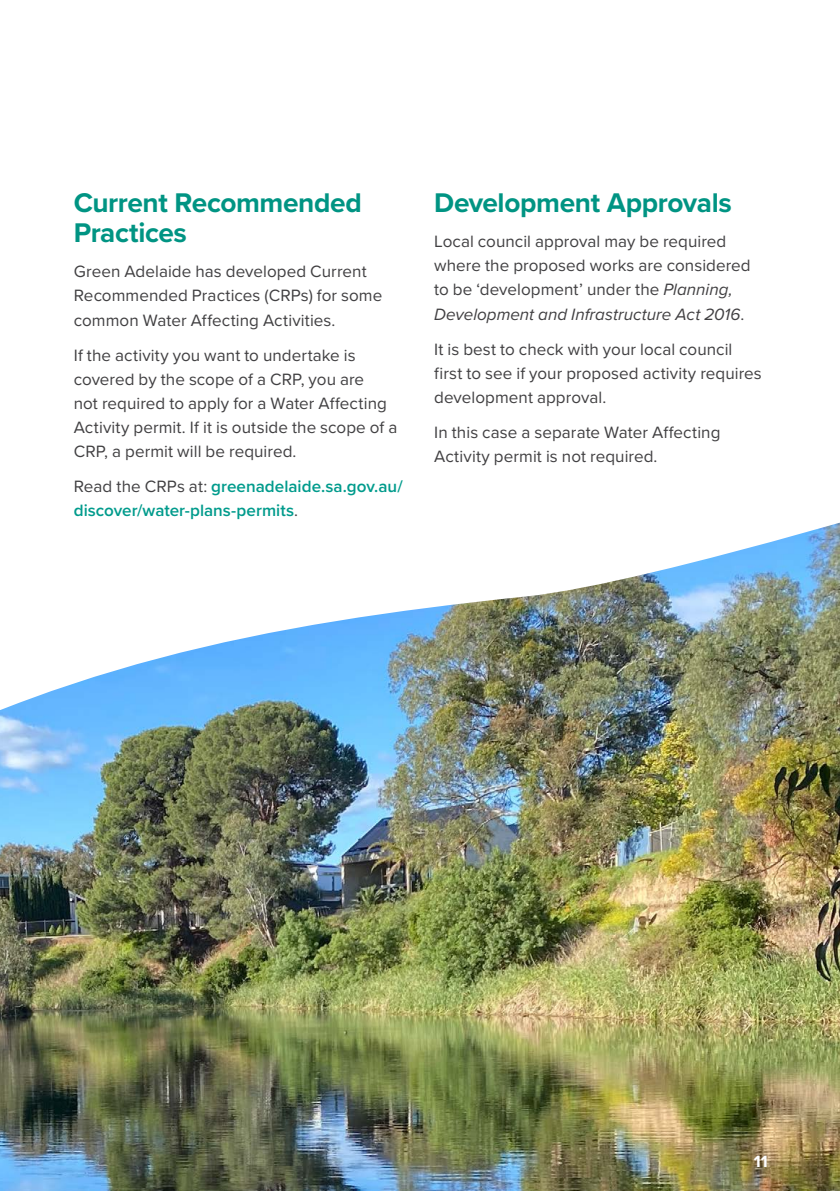
<style>
.page{position:relative;width:840px;height:1191px;background:#fff}
.page>*{position:absolute;margin:0;border:0;box-sizing:border-box;transform-origin:0 0}
.t1{font:700 28px/30px "Proxima Nova";letter-spacing:-.015em;color:#009483}
.Body_copy{font:17px/24px "Proxima Nova";letter-spacing:.005em;color:#414042}
.Body_copy-2{font:600 17px/24px "Proxima Nova";color:#009b8c}
.t2{font:700 17px "Proxima Nova";color:#fff}
.s1{font-weight:400;color:#414042}
.s2{font-style:italic}
</style>
<div class="page">
<img style="left:0;top:523px;width:839px;height:668px">
<h2 class="t1" style="left:74px;top:187px;width:289px">Current Recommended<br>Practices</h2>
<p class="Body_copy" style="left:74px;top:259px;width:310px">Green Adelaide has developed Current<br>Recommended Practices (CRPs) for some common Water Affecting Activities.</p>
<p class="Body_copy" style="left:74px;top:342px;width:325px">If the activity you want to undertake is covered by the scope of a CRP, you are<br>not required to apply for a Water Affecting Activity permit. If it is outside the scope of a CRP, a permit will be required.</p>
<p class="Body_copy-2" style="left:74px;top:474px;width:330px"><span class="s1">Read the CRPs at:</span> greenadelaide.sa.gov.au/ discover/water-plans-permits<span class="s1">.</span></p>
<h2 class="t1" style="left:434px;top:187px;width:299px">Development Approvals</h2>
<p class="Body_copy" style="left:434px;top:229px;width:318px">Local council approval may be required where the proposed works are considered to be ‘development’ under the <span class="s2">Planning, Development and Infrastructure Act 2016</span>.</p>
<p class="Body_copy" style="left:434px;top:336px;width:329px">It is best to check with your local council first to see if your proposed activity requires development approval.</p>
<p class="Body_copy" style="left:434px;top:420px;width:287px">In this case a separate Water Affecting<br>Activity permit is not required.</p>
<p class="t2" style="left:753px;top:1148px;width:15px">11</p>
</div>
